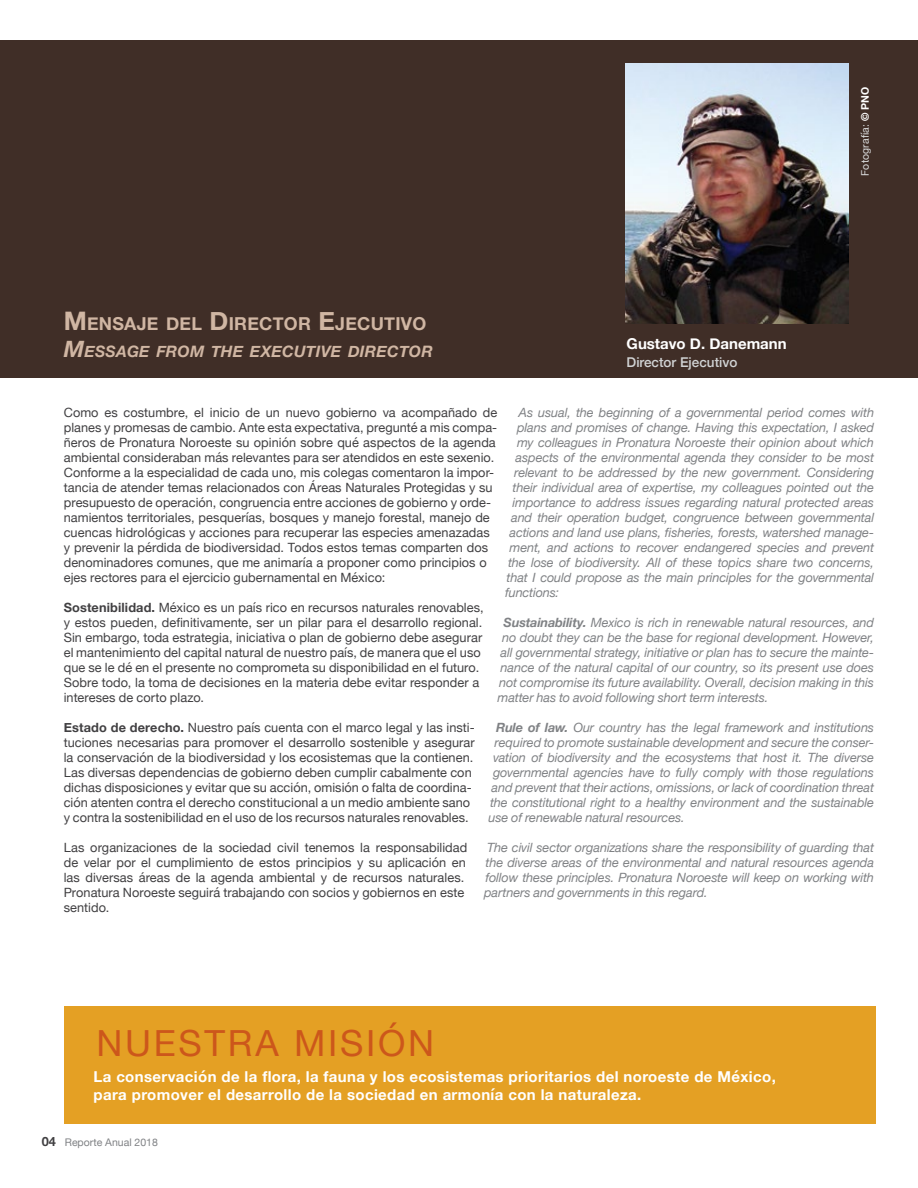
<style>
.page{position:relative;width:918px;height:1188px;background:#fff}
.page>*{position:absolute;margin:0;border:0;box-sizing:border-box;transform-origin:0 0}
.t1{font:36px "Helvetica Neue";letter-spacing:.075em;color:#cc571b}
.t2{font:700 17.85px "Helvetica Neue";letter-spacing:.015em;color:#d0b6a3}
.t3{font:italic 700 15.75px "Helvetica Neue";letter-spacing:.015em;color:#d0b6a3}
.t4{font:700 15px/18px "Helvetica Neue";letter-spacing:.025em;color:#fff}
.t5{font:700 15px "Helvetica Neue";color:#fff}
.t6{font:500 13.5px "Helvetica Neue";color:#d1d3d4}
.t7{font:12.75px/15px "Helvetica Neue";letter-spacing:.005em;color:#414042}
.t8{font:italic 12.75px/15px "Helvetica Neue";letter-spacing:-.01em;color:#808285;text-align:justify}
.t9{font:10.5px "Helvetica Neue";color:#808285}
.t10{font:10.5px "Helvetica Neue";letter-spacing:.01em;color:#dadbdc}
.s1{font-size:25.5px}
.s2{font-size:22.5px}
.s3{font-weight:700;color:#fff}
.s4{font-weight:700}
.s5{font-weight:700;font-size:12.75px;color:#414042}
</style>
<div class="page">
<div style="left:64px;top:1006px;width:811px;height:118px;background:#e4a024"></div>
<div style="left:0;top:40px;width:918px;height:338px;background:#402e27"></div>
<img style="left:625px;top:64px;width:224px;height:260px">
<h2 class="t2" style="left:64px;top:310px;width:364px"><span class="s1">M</span>ENSAJE DEL <span class="s1">D</span>IRECTOR <span class="s1">E</span>JECUTIVO</h2>
<p class="t3" style="left:64px;top:339px;width:370px"><span class="s2">M</span>ESSAGE FROM THE EXECUTIVE DIRECTOR</p>
<p class="t5" style="left:627px;top:332px;width:162px">Gustavo D. Danemann</p>
<p class="t6" style="left:627px;top:352px;width:112px">Director Ejecutivo</p>
<p class="t10" style="left:857px;top:176px;width:90px;rotate:-90deg">Fotografía: <span class="s3">© PNO</span></p>
<p class="t8" style="left:519px;top:406px;width:357px">As usual, the beginning of a governmental period comes with</p>
<p class="t8" style="left:517px;top:421px;width:358px">plans and promises of change. Having this expectation, I asked</p>
<p class="t8" style="left:517px;top:436px;width:358px">my colleagues in Pronatura Noroeste their opinion about which</p>
<p class="t8" style="left:516px;top:451px;width:360px">aspects of the environmental agenda they consider to be most</p>
<p class="t8" style="left:514px;top:466px;width:361px">relevant to be addressed by the new government. Considering</p>
<p class="t8" style="left:513px;top:481px;width:363px">their individual area of expertise, my colleagues pointed out the</p>
<p class="t8" style="left:513px;top:496px;width:363px">importance to address issues regarding natural protected areas</p>
<p class="t8" style="left:511px;top:511px;width:365px">and their operation budget, congruence between governmental</p>
<p class="t8" style="left:510px;top:526px;width:366px">actions and land use plans, fisheries, forests, watershed manage-</p>
<p class="t8" style="left:510px;top:541px;width:366px">ment, and actions to recover endangered species and prevent</p>
<p class="t8" style="left:508px;top:556px;width:367px">the lose of biodiversity. All of these topics share two concerns,</p>
<p class="t8" style="left:507px;top:571px;width:369px">that I could propose as the main principles for the governmental</p>
<p class="t8" style="left:505px;top:586px;width:56px">functions:</p>
<p class="t8" style="left:504px;top:616px;width:372px"><span class="s4">Sustainability.</span> Mexico is rich in renewable natural resources, and</p>
<p class="t8" style="left:502px;top:631px;width:374px">no doubt they can be the base for regional development. However,</p>
<p class="t8" style="left:501px;top:646px;width:375px">all governmental strategy, initiative or plan has to secure the mainte-</p>
<p class="t8" style="left:501px;top:661px;width:375px">nance of the natural capital of our country, so its present use does</p>
<p class="t8" style="left:499px;top:676px;width:376px">not compromise its future availability. Overall, decision making in this</p>
<p class="t8" style="left:498px;top:691px;width:272px">matter has to avoid following short term interests.</p>
<p class="t8" style="left:496px;top:721px;width:380px"><span class="s4">Rule of law.</span> Our country has the legal framework and institutions</p>
<p class="t8" style="left:495px;top:736px;width:381px">required to promote sustainable development and secure the conser-</p>
<p class="t8" style="left:493px;top:751px;width:383px">vation of biodiversity and the ecosystems that host it. The diverse</p>
<p class="t8" style="left:493px;top:766px;width:382px">governmental agencies have to fully comply with those regulations</p>
<p class="t8" style="left:492px;top:781px;width:384px">and prevent that their actions, omissions, or lack of coordination threat</p>
<p class="t8" style="left:490px;top:796px;width:385px">the constitutional right to a healthy environment and the sustainable</p>
<p class="t8" style="left:489px;top:811px;width:198px">use of renewable natural resources.</p>
<p class="t8" style="left:484px;top:841px;width:392px">The civil sector organizations share the responsibility of guarding that the diverse areas of the environmental and natural resources agenda follow these principles. Pronatura Noroeste will keep on working with partners and governments in this regard.</p>
<p class="t7" style="left:64px;top:406px;width:435px">Como es costumbre, el inicio de un nuevo gobierno va acompañado de planes y promesas de cambio. Ante esta expectativa, pregunté a mis compa&shy;ñeros de Pronatura Noroeste su opinión sobre qué aspectos de la agenda ambiental consideraban más relevantes para ser atendidos en este sexenio.<br>Conforme a la especialidad de cada uno, mis colegas comentaron la impor&shy;tancia de atender temas relacionados con Áreas Naturales Protegidas y su presupuesto de operación, congruencia entre acciones de gobierno y orde&shy;namientos territoriales, pesquerías, bosques y manejo forestal, manejo de cuencas hidrológicas y acciones para recuperar las especies amenazadas y prevenir la pérdida de biodiversidad. Todos estos temas comparten dos denominadores comunes, que me animaría a proponer como principios o ejes rectores para el ejercicio gubernamental en México:</p>
<p class="t7" style="left:64px;top:601px;width:421px"><span class="s4">Sostenibilidad.</span> México es un país rico en recursos naturales renovables, y estos pueden, definitivamente, ser un pilar para el desarrollo regional.<br>Sin embargo, toda estrategia, iniciativa o plan de gobierno debe asegurar el mantenimiento del capital natural de nuestro país, de manera que el uso que se le dé en el presente no comprometa su disponibilidad en el futuro.<br>Sobre todo, la toma de decisiones en la materia debe evitar responder a intereses de corto plazo.</p>
<p class="t7" style="left:64px;top:721px;width:413px"><span class="s4">Estado de derecho.</span> Nuestro país cuenta con el marco legal y las insti&shy;tuciones necesarias para promover el desarrollo sostenible y asegurar la conservación de la biodiversidad y los ecosistemas que la contienen.<br>Las diversas dependencias de gobierno deben cumplir cabalmente con dichas disposiciones y evitar que su acción, omisión o falta de coordina&shy;ción atenten contra el derecho constitucional a un medio ambiente sano y contra la sostenibilidad en el uso de los recursos naturales renovables.</p>
<p class="t7" style="left:64px;top:841px;width:405px">Las organizaciones de la sociedad civil tenemos la responsabilidad de velar por el cumplimiento de estos principios y su aplicación en las diversas áreas de la agenda ambiental y de recursos naturales.<br>Pronatura Noroeste seguirá trabajando con socios y gobiernos en este sentido.</p>
<h1 class="t1" style="left:97px;top:1017px;width:339px">NUESTRA MISIÓN</h1>
<p class="t4" style="left:94px;top:1068px;width:684px">La conservación de la flora, la fauna y los ecosistemas prioritarios del noroeste de México, para promover el desarrollo de la sociedad en armonía con la naturaleza.</p>
<p class="t9" style="left:42px;top:1134px;width:118px"><span class="s5">04</span> Reporte Anual 2018</p>
</div>
